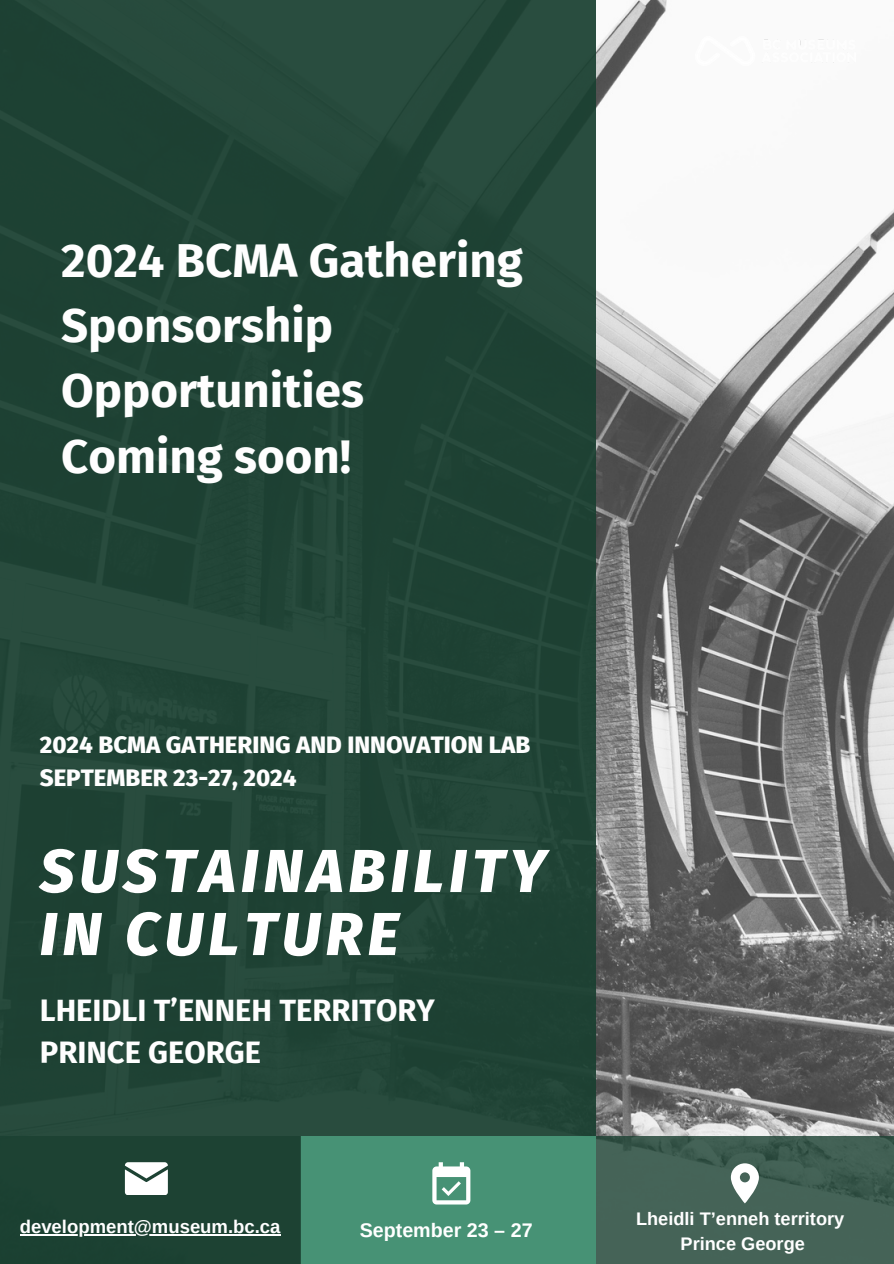
<style>
.page{position:relative;width:894px;height:1264px;background:#fff}
.page>*{position:absolute;margin:0;border:0;box-sizing:border-box;transform-origin:0 0}
.t1{font:italic 800 60.45px/63px "Fira Sans";letter-spacing:.085em;color:#fff}
.t2{font:700 47.4px/65.2px "Fira Sans";color:#fefefe}
.t3{font:700 30.9px/42.8px "Fira Sans";color:#fefefe}
.t4{font:800 24px/32.7px "Fira Sans";color:#fefefe}
.t5{font:700 19.65px "Arimo";color:#fff}
.t6{font:700 18.45px "Arimo";color:#fff}
.t7{font:700 18.15px/24.8px "Arimo";color:#fff;text-align:center}
</style>
<div class="page">
<img style="left:595px;top:0;width:298px;height:1135px">
<div style="left:0;top:0;width:595px;height:1263px;background:#1a4031"></div>
<img style="left:695px;top:37px;width:160px;height:28px">
<div style="left:300px;top:1135px;width:295px;height:128px;background:#479275"></div>
<svg style="left:432px;top:1162px;width:38px;height:42px"></svg>
<svg style="left:595px;top:1135px;width:298px;height:128px;background:#436155"></svg>
<svg style="left:730px;top:1163px;width:28px;height:40px"></svg>
<svg style="left:125px;top:1162px;width:43px;height:32px"></svg>
<hr style="left:20px;top:1234px;width:260px;height:1px;background:#fff">
<p class="t2" style="left:61px;top:228px;width:463px">2024 BCMA Gathering<br>Sponsorship<br>Opportunities<br>Coming soon!</p>
<p class="t4" style="left:40px;top:729px;width:492px">2024 BCMA GATHERING AND INNOVATION LAB<br>SEPTEMBER 23-27, 2024</p>
<p class="t1" style="left:40px;top:840px;width:507px">SUSTAINABILITY<br>IN CULTURE</p>
<p class="t3" style="left:40px;top:988px;width:396px">LHEIDLI T’ENNEH TERRITORY<br>PRINCE GEORGE</p>
<p class="t6" style="left:20px;top:1216px;width:262px">development@museum.bc.ca</p>
<p class="t5" style="left:359px;top:1218px;width:174px">September 23 – 27</p>
<p class="t7" style="left:636px;top:1206px;width:210px">Lheidli T’enneh territory<br>Prince George</p>
</div>
